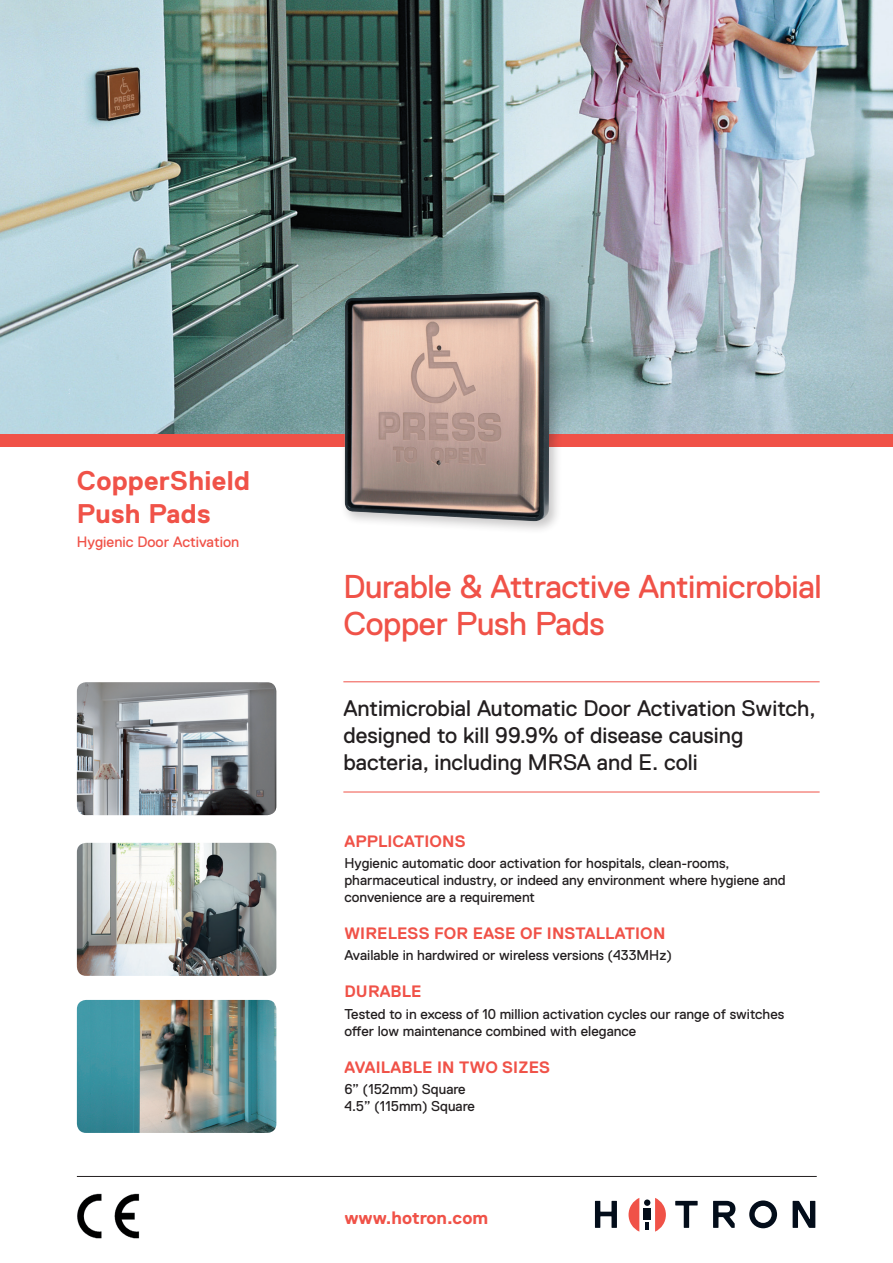
<style>
.page{position:relative;width:893px;height:1263px;background:#fff}
.page>*{position:absolute;margin:0;border:0;box-sizing:border-box;transform-origin:0 0}
.t1{font:33px/37.5px "Replica LL";letter-spacing:-.01em;color:#f05248}
.t2{font:700 27px/33px "Replica LL";letter-spacing:.01em;color:#f05248}
.t3{font:22.5px/27px "Replica LL";color:#231f20}
.t4{font:700 18px "Replica LL";color:#f05248}
.t5{font:700 16.5px "Replica LL";letter-spacing:.01em;color:#f05248}
.t6{font:15px "Replica LL";color:#f05248}
.t7{font:14.25px/17.1px "Replica LL";color:#231f20}
</style>
<div class="page">
<img style="left:0;top:0;width:893px;height:434px">
<svg style="left:628px;top:1198px;width:11px;height:33px"></svg>
<svg style="left:655px;top:1198px;width:11px;height:33px"></svg>
<svg style="left:595px;top:1201px;width:22px;height:27px"></svg>
<svg style="left:675px;top:1201px;width:23px;height:27px"></svg>
<svg style="left:713px;top:1201px;width:22px;height:27px"></svg>
<svg style="left:793px;top:1201px;width:22px;height:27px"></svg>
<svg style="left:646px;top:1222px;width:3px;height:7px"></svg>
<div style="left:643px;top:1208px;width:8px;height:11px;background:#030d1a"></div>
<svg style="left:749px;top:1200px;width:28px;height:28px"></svg>
<div style="left:644px;top:1199px;width:6px;height:7px;background:#030d1a;border-radius:50%"></div>
<div style="left:0;top:434px;width:893px;height:12px;background:#f05248"></div>
<hr style="left:77px;top:1176px;width:740px;height:1px;background:#231f20">
<hr style="left:343px;top:681px;width:477px;height:1px;background:#f05248">
<hr style="left:343px;top:792px;width:477px;height:1px;background:#f05248">
<img style="left:77px;top:1193px;width:63px;height:46px">
<svg style="left:364px;top:306px;width:225px;height:157px;background:#8eadb0"></svg>
<div style="left:340px;top:287px;width:223px;height:247px;background:#231f20;opacity:.25"></div>
<img style="left:345px;top:292px;width:205px;height:229px">
<img style="left:77px;top:1000px;width:199px;height:133px">
<img style="left:77px;top:682px;width:199px;height:133px">
<img style="left:77px;top:843px;width:199px;height:133px">
<h2 class="t2" style="left:77px;top:465px;width:175px">CopperShield<br>Push Pads</h2>
<p class="t6" style="left:77px;top:534px;width:164px">Hygienic Door Activation</p>
<h1 class="t1" style="left:343px;top:568px;width:480px">Durable &amp; Attractive Antimicrobial<br>Copper Push Pads</h1>
<h3 class="t3" style="left:343px;top:695px;width:474px">Antimicrobial Automatic Door Activation Switch, designed to kill 99.9% of disease causing bacteria, including MRSA and E. coli</h3>
<p class="t5" style="left:344px;top:832px;width:123px">APPLICATIONS</p>
<p class="t7" style="left:344px;top:854px;width:443px">Hygienic automatic door activation for hospitals, clean-rooms, pharmaceutical industry, or indeed any environment where hygiene and convenience are a requirement</p>
<p class="t5" style="left:344px;top:924px;width:322px">WIRELESS FOR EASE OF INSTALLATION</p>
<p class="t7" style="left:344px;top:947px;width:329px">Available in hardwired or wireless versions (433MHz)</p>
<p class="t5" style="left:344px;top:982px;width:79px">DURABLE</p>
<p class="t7" style="left:344px;top:1005px;width:441px">Tested to in excess of 10 million activation cycles our range of switches offer low maintenance combined with elegance</p>
<p class="t5" style="left:344px;top:1058px;width:207px">AVAILABLE IN TWO SIZES</p>
<p class="t7" style="left:344px;top:1081px;width:132px">6” (152mm) Square<br>4.5” (115mm) Square</p>
<p class="t4" style="left:344px;top:1208px;width:145px">www.hotron.com</p>
</div>
